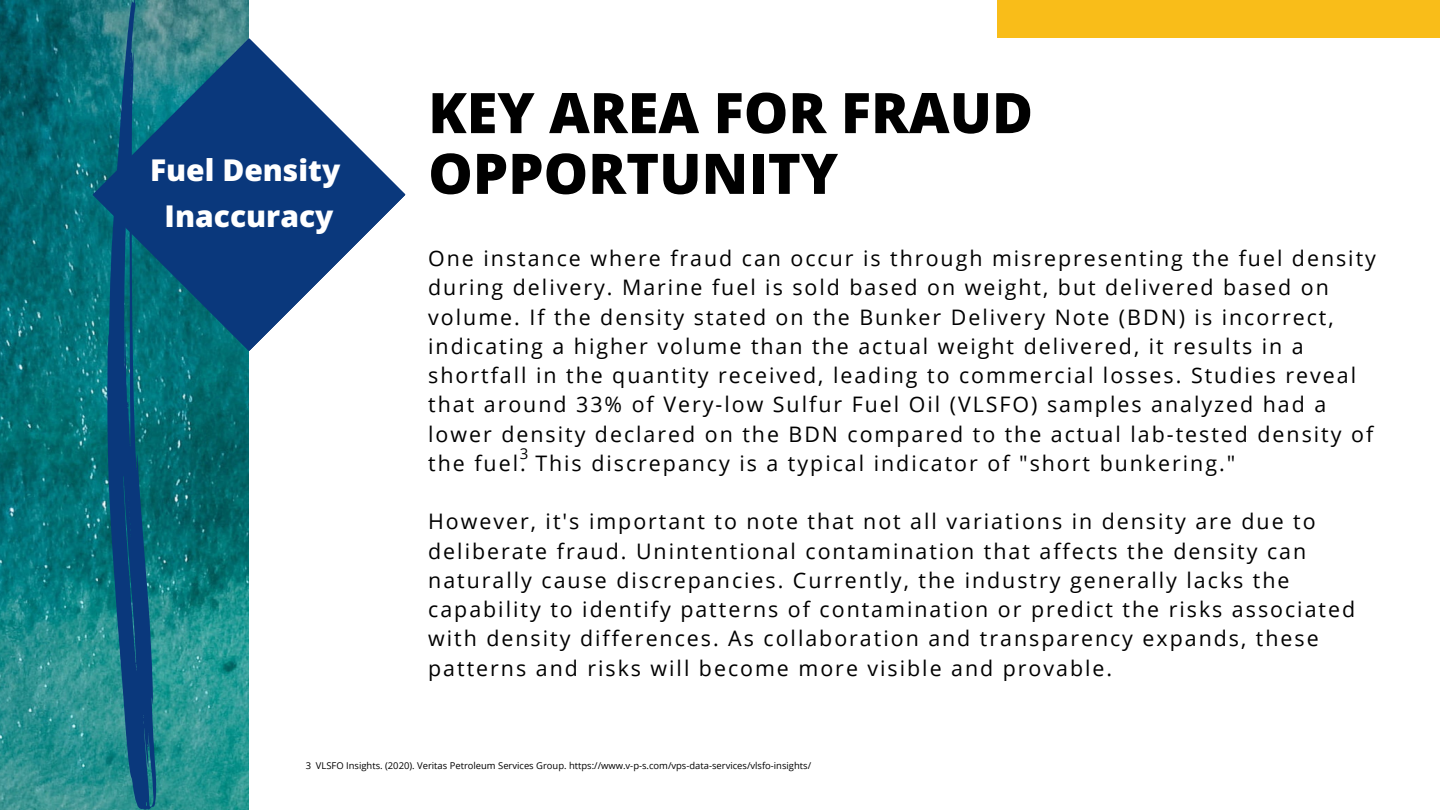
<style>
.page{position:relative;width:1440px;height:810px;background:#fff}
.page>*{position:absolute;margin:0;border:0;box-sizing:border-box;transform-origin:0 0}
.t1{font:800 56px/60.8px "Open Sans";color:#000}
.t2{font:800 30px "Open Sans";color:#fff}
.t3{font:21.4px/29.2px "Open Sans";letter-spacing:.095em;color:#000}
.t4{font:15px "Open Sans";color:#000}
.t5{font:9.4px "Open Sans";color:#000}
</style>
<div class="page">
<img style="left:0;top:0;width:249px;height:810px">
<svg style="left:92px;top:38px;width:314px;height:314px;fill:#0a387c"></svg>
<div style="left:998px;top:0;width:442px;height:38px;background:#f9bd19"></div>
<svg style="left:107px;top:0;width:50px;height:810px;background:#106080"></svg>
<p class="t2" style="left:150px;top:149px;width:192px">Fuel Density</p>
<p class="t2" style="left:165px;top:195px;width:170px">Inaccuracy</p>
<p class="t1" style="left:428px;top:81px;width:606px">KEY AREA FOR FRAUD<br>OPPORTUNITY</p>
<p class="t3" style="left:428px;top:243px;width:949px">One instance where fraud can occur is through misrepresenting the fuel density during delivery. Marine fuel is sold based on weight, but delivered based on volume. If the density stated on the Bunker Delivery Note (BDN) is incorrect, indicating a higher volume than the actual weight delivered, it results in a shortfall in the quantity received, leading to commercial losses. Studies reveal that around 33% of Very-low Sulfur Fuel Oil (VLSFO) samples analyzed had a lower density declared on the BDN compared to the actual lab-tested density of the fuel. This discrepancy is a typical indicator of "short bunkering."</p>
<p class="t3" style="left:428px;top:506px;width:928px">However, it's important to note that not all variations in density are due to deliberate fraud. Unintentional contamination that affects the density can naturally cause discrepancies. Currently, the industry generally lacks the capability to identify patterns of contamination or predict the risks associated with density differences. As collaboration and transparency expands, these patterns and risks will become more visible and provable.</p>
<p class="t4" style="left:520px;top:443px;width:10px">3</p>
<p class="t5" style="left:306px;top:759px;width:507px">3 VLSFO Insights. (2020). Veritas Petroleum Services Group. https://www.v-p-s.com/vps-data-services/vlsfo-insights/</p>
</div>
